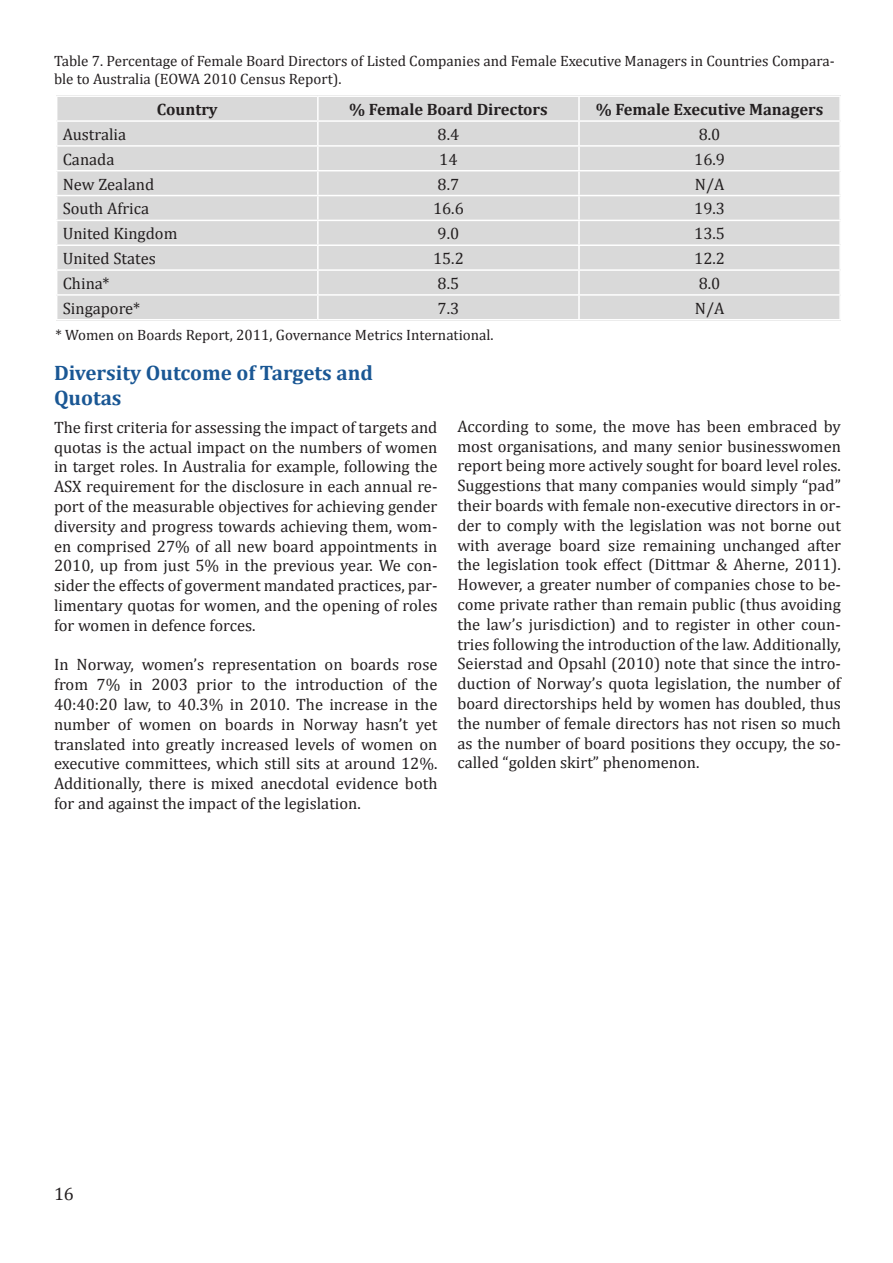
<style>
.page{position:relative;width:893px;height:1263px;background:#fff}
.page>*{position:absolute;margin:0;border:0;box-sizing:border-box;transform-origin:0 0}
.t1{font:700 21px "Cambria";color:#1a5794}
.t2{font:18px "Cambria";color:#231f20}
.t3{font:16.5px/19.8px "Cambria";color:#231f20;text-align:justify}
.t4{font:700 16.5px "Cambria";color:#231f20}
.t5{font:15px/18px "Cambria";color:#231f20}
</style>
<div class="page">
<div style="left:56px;top:95px;width:785px;height:225px;background:#d9d9d9"></div>
<hr style="left:56px;top:95px;width:262px;height:2px;background:#fff">
<hr style="left:318px;top:95px;width:261px;height:2px;background:#fff">
<hr style="left:317px;top:97px;width:2px;height:23px;background:#fff">
<hr style="left:579px;top:95px;width:262px;height:2px;background:#fff">
<hr style="left:578px;top:97px;width:2px;height:23px;background:#fff">
<hr style="left:839px;top:97px;width:2px;height:23px;background:#fff">
<hr style="left:56px;top:120px;width:262px;height:2px;background:#fff">
<hr style="left:318px;top:120px;width:261px;height:2px;background:#fff">
<hr style="left:317px;top:122px;width:2px;height:23px;background:#fff">
<hr style="left:579px;top:120px;width:262px;height:2px;background:#fff">
<hr style="left:578px;top:122px;width:2px;height:23px;background:#fff">
<hr style="left:839px;top:122px;width:2px;height:23px;background:#fff">
<hr style="left:56px;top:145px;width:262px;height:2px;background:#fff">
<hr style="left:318px;top:145px;width:261px;height:2px;background:#fff">
<hr style="left:317px;top:147px;width:2px;height:23px;background:#fff">
<hr style="left:579px;top:145px;width:262px;height:2px;background:#fff">
<hr style="left:578px;top:147px;width:2px;height:23px;background:#fff">
<hr style="left:839px;top:147px;width:2px;height:23px;background:#fff">
<hr style="left:56px;top:170px;width:262px;height:1px;background:#fff">
<hr style="left:318px;top:170px;width:261px;height:1px;background:#fff">
<hr style="left:317px;top:171px;width:2px;height:24px;background:#fff">
<hr style="left:579px;top:170px;width:262px;height:1px;background:#fff">
<hr style="left:578px;top:171px;width:2px;height:24px;background:#fff">
<hr style="left:839px;top:171px;width:2px;height:24px;background:#fff">
<hr style="left:56px;top:195px;width:262px;height:1px;background:#fff">
<hr style="left:318px;top:195px;width:261px;height:1px;background:#fff">
<hr style="left:317px;top:196px;width:2px;height:24px;background:#fff">
<hr style="left:579px;top:195px;width:262px;height:1px;background:#fff">
<hr style="left:578px;top:196px;width:2px;height:24px;background:#fff">
<hr style="left:839px;top:196px;width:2px;height:24px;background:#fff">
<hr style="left:56px;top:220px;width:262px;height:1px;background:#fff">
<hr style="left:318px;top:220px;width:261px;height:1px;background:#fff">
<hr style="left:317px;top:221px;width:2px;height:23px;background:#fff">
<hr style="left:579px;top:220px;width:262px;height:1px;background:#fff">
<hr style="left:578px;top:221px;width:2px;height:23px;background:#fff">
<hr style="left:839px;top:221px;width:2px;height:23px;background:#fff">
<hr style="left:56px;top:244px;width:262px;height:2px;background:#fff">
<hr style="left:318px;top:244px;width:261px;height:2px;background:#fff">
<hr style="left:317px;top:246px;width:2px;height:23px;background:#fff">
<hr style="left:579px;top:244px;width:262px;height:2px;background:#fff">
<hr style="left:578px;top:246px;width:2px;height:23px;background:#fff">
<hr style="left:839px;top:246px;width:2px;height:23px;background:#fff">
<hr style="left:56px;top:269px;width:262px;height:2px;background:#fff">
<hr style="left:318px;top:269px;width:261px;height:2px;background:#fff">
<hr style="left:317px;top:271px;width:2px;height:23px;background:#fff">
<hr style="left:579px;top:269px;width:262px;height:2px;background:#fff">
<hr style="left:578px;top:271px;width:2px;height:23px;background:#fff">
<hr style="left:839px;top:271px;width:2px;height:23px;background:#fff">
<hr style="left:56px;top:294px;width:262px;height:2px;background:#fff">
<svg style="left:56px;top:97px;width:1px;height:222px"></svg>
<hr style="left:318px;top:294px;width:261px;height:2px;background:#fff">
<hr style="left:317px;top:296px;width:2px;height:23px;background:#fff">
<hr style="left:579px;top:294px;width:262px;height:2px;background:#fff">
<hr style="left:578px;top:296px;width:2px;height:23px;background:#fff">
<hr style="left:839px;top:296px;width:2px;height:23px;background:#fff">
<hr style="left:56px;top:319px;width:262px;height:1px;background:#fff">
<hr style="left:318px;top:319px;width:261px;height:1px;background:#fff">
<hr style="left:579px;top:319px;width:262px;height:1px;background:#fff">
<p class="t5" style="left:54px;top:51px;width:782px">Table 7. Percentage of Female Board Directors of Listed Companies and Female Executive Managers in Countries Compara&shy;ble to Australia (EOWA 2010 Census Report).</p>
<p class="t4" style="left:157px;top:98px;width:62px">Country</p>
<p class="t4" style="left:349px;top:98px;width:200px">% Female Board Directors</p>
<p class="t4" style="left:596px;top:98px;width:229px">% Female Executive Managers</p>
<p class="t3" style="left:63px;top:124px;width:65px">Australia</p>
<p class="t3" style="left:438px;top:124px;width:23px">8.4</p>
<p class="t3" style="left:699px;top:124px;width:23px">8.0</p>
<p class="t3" style="left:63px;top:149px;width:53px">Canada</p>
<p class="t3" style="left:439px;top:149px;width:20px">14</p>
<p class="t3" style="left:694px;top:149px;width:32px">16.9</p>
<p class="t3" style="left:63px;top:174px;width:93px">New Zealand</p>
<p class="t3" style="left:438px;top:174px;width:23px">8.7</p>
<p class="t3" style="left:695px;top:174px;width:31px">N/A</p>
<p class="t3" style="left:63px;top:199px;width:88px">South Africa</p>
<p class="t3" style="left:433px;top:199px;width:32px">16.6</p>
<p class="t3" style="left:694px;top:199px;width:32px">19.3</p>
<p class="t3" style="left:63px;top:224px;width:116px">United Kingdom</p>
<p class="t3" style="left:438px;top:224px;width:23px">9.0</p>
<p class="t3" style="left:694px;top:224px;width:32px">13.5</p>
<p class="t3" style="left:63px;top:248px;width:95px">United States</p>
<p class="t3" style="left:433px;top:248px;width:32px">15.2</p>
<p class="t3" style="left:694px;top:248px;width:32px">12.2</p>
<p class="t3" style="left:63px;top:273px;width:48px">China*</p>
<p class="t3" style="left:438px;top:273px;width:23px">8.5</p>
<p class="t3" style="left:699px;top:273px;width:23px">8.0</p>
<p class="t3" style="left:63px;top:298px;width:79px">Singapore*</p>
<p class="t3" style="left:438px;top:298px;width:23px">7.3</p>
<p class="t3" style="left:695px;top:298px;width:31px">N/A</p>
<p class="t5" style="left:56px;top:326px;width:440px">* Women on Boards Report, 2011, Governance Metrics International.</p>
<p class="t1" style="left:54px;top:358px;width:321px">Diversity Outcome of Targets and</p>
<p class="t1" style="left:54px;top:383px;width:69px">Quotas</p>
<p class="t3" style="left:54px;top:417px;width:385px">The first criteria for assessing the impact of targets and quotas is the actual impact on the numbers of women in target roles. In Australia for example, following the ASX requirement for the disclosure in each annual re&shy;port of the measurable objectives for achieving gender diversity and progress towards achieving them, wom&shy;en comprised 27% of all new board appointments in 2010, up from just 5% in the previous year. We con&shy;sider the effects of goverment mandated practices, par&shy;limentary quotas for women, and the opening of roles for women in defence forces.</p>
<p class="t3" style="left:54px;top:655px;width:385px">In Norway, women’s representation on boards rose from 7% in 2003 prior to the introduction of the 40:40:20 law, to 40.3% in 2010. The increase in the number of women on boards in Norway hasn’t yet translated into greatly increased levels of women on executive committees, which still sits at around 12%.<br>Additionally, there is mixed anecdotal evidence both for and against the impact of the legislation.</p>
<p class="t3" style="left:457px;top:416px;width:385px">According to some, the move has been embraced by most organisations, and many senior businesswomen report being more actively sought for board level roles.<br>Suggestions that many companies would simply “pad” their boards with female non-executive directors in or&shy;der to comply with the legislation was not borne out with average board size remaining unchanged after the legislation took effect (Dittmar &amp; Aherne, 2011).<br>However, a greater number of companies chose to be&shy;come private rather than remain public (thus avoiding the law’s jurisdiction) and to register in other coun&shy;tries following the introduction of the law. Additionally, Seierstad and Opsahl (2010) note that since the intro&shy;duction of Norway’s quota legislation, the number of board directorships held by women has doubled, thus the number of female directors has not risen so much as the number of board positions they occupy, the so&shy;called “golden skirt” phenomenon.</p>
<p class="t2" style="left:54px;top:1184px;width:21px">16</p>
</div>
